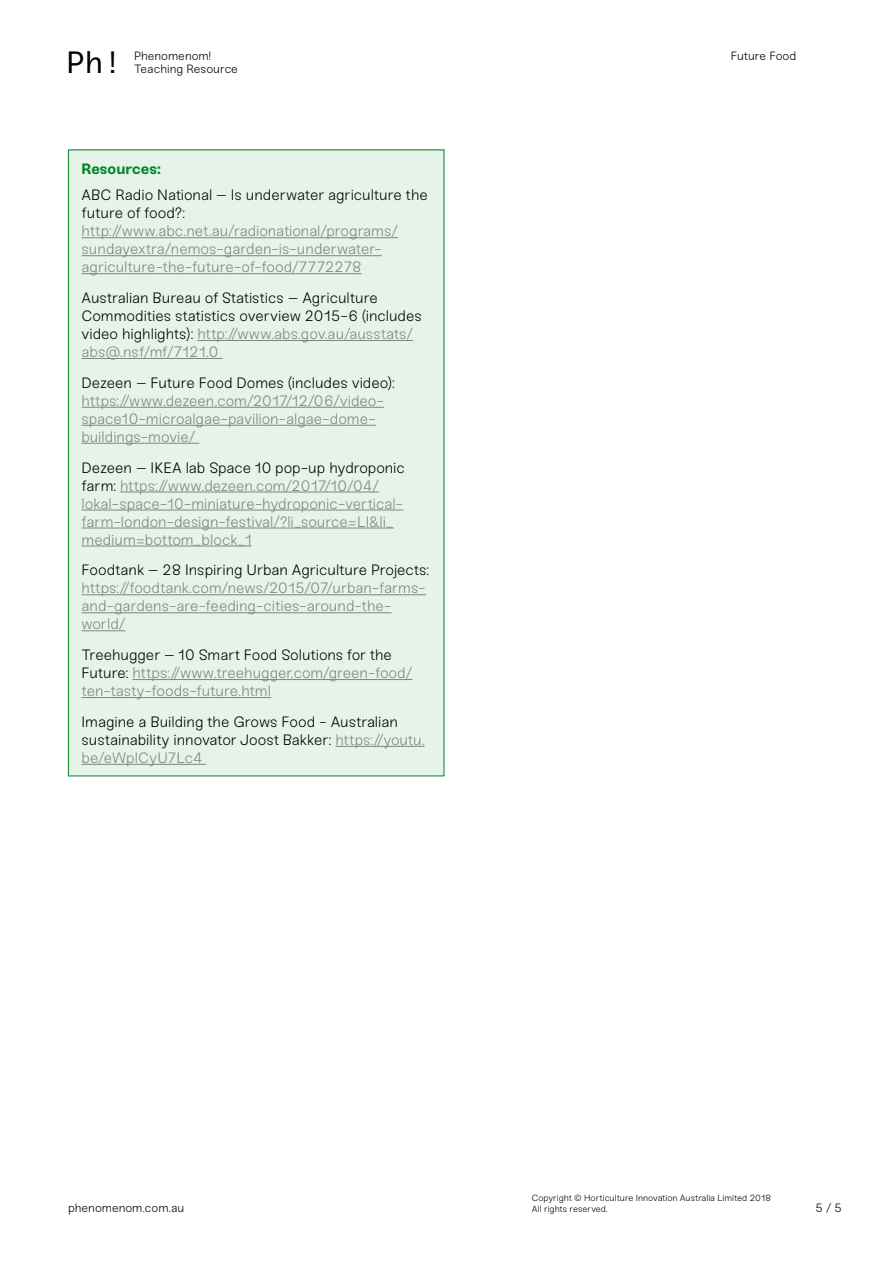
<style>
.page{position:relative;width:893px;height:1263px;background:#fff}
.page>*{position:absolute;margin:0;border:0;box-sizing:border-box;transform-origin:0 0}
.t1{font:30.75px "Sneak Mono";color:#000}
.t2{font:300 15px/18px "Sneak";color:#808285}
.t3{font:300 15px/18px "Sneak";color:#000}
.t4{font:700 15px "Sneak";letter-spacing:-.005em;color:#008527}
.t5{font:300 12px/13.5px "Sneak";color:#000}
.t6{font:300 9px/10.8px "Sneak";letter-spacing:-.005em;color:#000}
.s1{color:#808285}
.s2{color:#000}
</style>
<div class="page">
<div style="left:68px;top:150px;width:376px;height:626px;background:#e6f3e9"></div>
<hr style="left:82px;top:237px;width:316px;height:1px;background:#808285">
<hr style="left:82px;top:255px;width:300px;height:1px;background:#808285">
<hr style="left:82px;top:273px;width:280px;height:1px;background:#808285">
<hr style="left:197px;top:340px;width:216px;height:1px;background:#808285">
<hr style="left:82px;top:358px;width:140px;height:1px;background:#808285">
<hr style="left:82px;top:407px;width:302px;height:1px;background:#808285">
<hr style="left:82px;top:425px;width:294px;height:1px;background:#808285">
<hr style="left:82px;top:443px;width:117px;height:1px;background:#808285">
<hr style="left:120px;top:492px;width:259px;height:1px;background:#808285">
<hr style="left:82px;top:510px;width:321px;height:1px;background:#808285">
<hr style="left:82px;top:528px;width:312px;height:1px;background:#808285">
<hr style="left:82px;top:546px;width:170px;height:1px;background:#808285">
<hr style="left:82px;top:594px;width:344px;height:1px;background:#808285">
<hr style="left:82px;top:612px;width:310px;height:1px;background:#808285">
<hr style="left:82px;top:630px;width:44px;height:1px;background:#808285">
<hr style="left:132px;top:679px;width:280px;height:1px;background:#808285">
<hr style="left:82px;top:697px;width:189px;height:1px;background:#808285">
<hr style="left:335px;top:746px;width:90px;height:1px;background:#808285">
<hr style="left:82px;top:764px;width:124px;height:1px;background:#808285">
<h1 class="t1" style="left:66px;top:44px;width:57px">Ph!</h1>
<p class="t5" style="left:134px;top:49px;width:105px">Phenomenom!<br>Teaching Resource</p>
<p class="t4" style="left:82px;top:159px;width:81px">Resources:</p>
<p class="t3" style="left:82px;top:186px;width:348px">ABC Radio National – Is underwater agriculture the future of food?:</p>
<p class="t2" style="left:82px;top:222px;width:318px">http://www.abc.net.au/radionational/programs/ sundayextra/nemos-garden-is-underwater&shy;agriculture-the-future-of-food/7772278</p>
<p class="t3" style="left:82px;top:289px;width:342px">Australian Bureau of Statistics – Agriculture Commodities statistics overview 2015-6 (includes video highlights): <span class="s1">http://www.abs.gov.au/ausstats/ abs@.nsf/mf/7121.0</span></p>
<p class="t3" style="left:82px;top:374px;width:315px">Dezeen – Future Food Domes (includes video):</p>
<p class="t2" style="left:82px;top:392px;width:304px">https://www.dezeen.com/2017/12/06/video&shy;space10-microalgae-pavilion-algae-dome&shy;buildings-movie/</p>
<p class="t2" style="left:82px;top:458px;width:325px"><span class="s2">Dezeen – IKEA lab Space 10 pop-up hydroponic farm:</span> https://www.dezeen.com/2017/10/04/ lokal-space-10-miniature-hydroponic-vertical&shy;farm-london-design-festival/?li_source=LI&amp;li_ medium=bottom_block_1</p>
<p class="t3" style="left:82px;top:561px;width:349px">Foodtank – 28 Inspiring Urban Agriculture Projects:</p>
<p class="t2" style="left:82px;top:579px;width:346px">https://foodtank.com/news/2015/07/urban-farms&shy;and-gardens-are-feeding-cities-around-the&shy;world/</p>
<p class="t2" style="left:82px;top:646px;width:332px"><span class="s2">Treehugger – 10 Smart Food Solutions for the<br>Future:</span> https://www.treehugger.com/green-food/ ten-tasty-foods-future.html</p>
<p class="t3" style="left:82px;top:713px;width:345px">Imagine a Building the Grows Food - Australian sustainability innovator Joost Bakker: <span class="s1">https://youtu. be/eWplCyU7Lc4</span></p>
<p class="t5" style="left:731px;top:49px;width:67px">Future Food</p>
<p class="t6" style="left:532px;top:1193px;width:241px">Copyright © Horticulture Innovation Australia Limited 2018<br>All rights reserved.</p>
<p class="t5" style="left:68px;top:1201px;width:118px">phenomenom.com.au</p>
<p class="t5" style="left:815px;top:1201px;width:28px">5 / 5</p>
</div>
